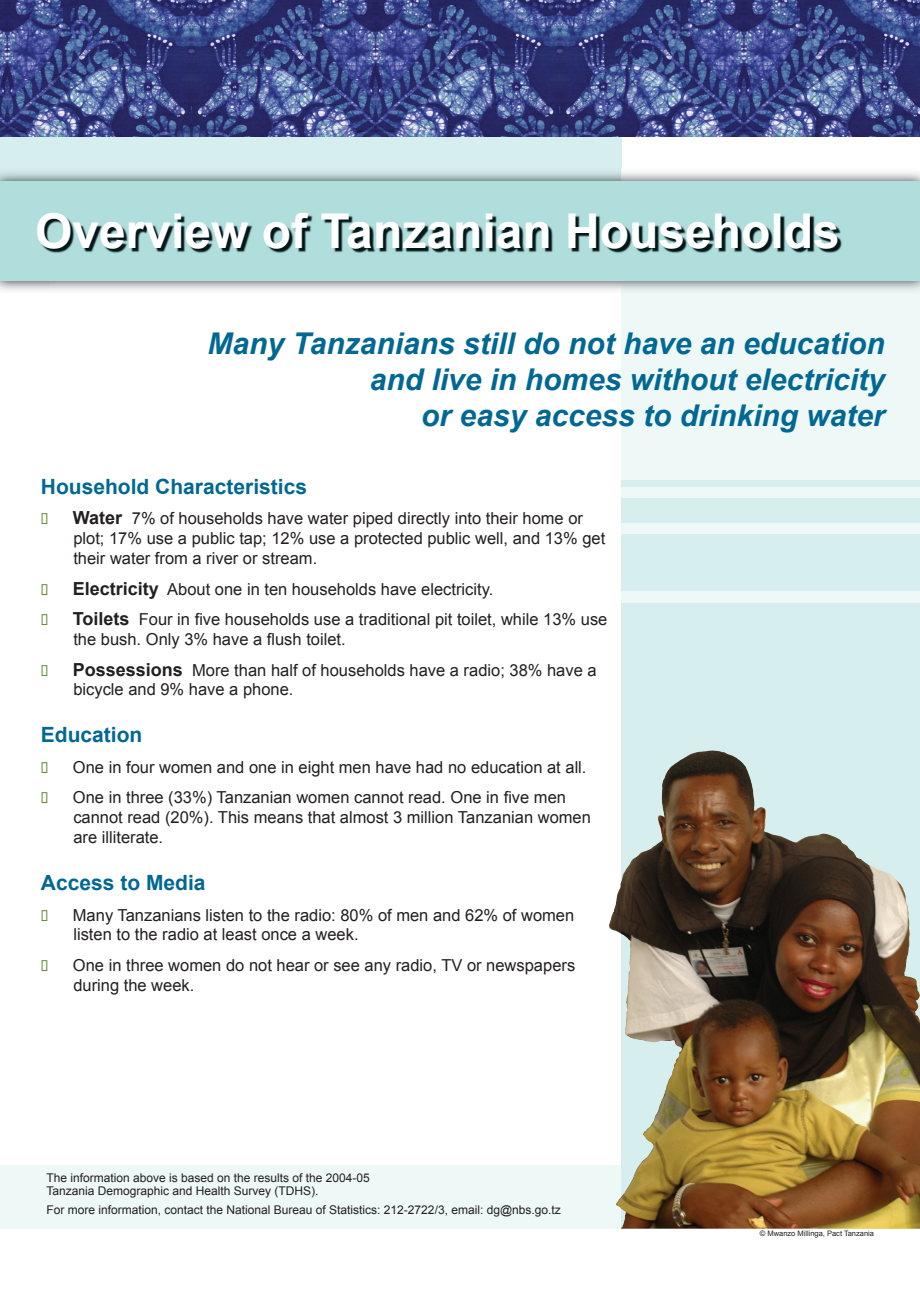
<style>
.page{position:relative;width:920px;height:1290px;background:#fff}
.page>*{position:absolute;margin:0;border:0;box-sizing:border-box;transform-origin:0 0}
.t1{font:700 48px "Arial";color:#fff}
.t2{font:italic 700 30px/36px "Arial";color:#006893;text-align:right}
.t3{font:700 21px "Arial";color:#006893}
.t4{font:16.5px/19.8px "Arial";color:#231f20}
.t5{font:12px/13.5px "Arial";color:#231f20}
.t6{font:7.5px "Arial";color:#231f20}
.s1{font-weight:700;font-size:18px}
</style>
<div class="page">
<div style="left:0;top:1165px;width:667px;height:64px;background:#eef8f7"></div>
<div style="left:621px;top:231px;width:299px;height:625px;background:#eef8f7"></div>
<img style="left:621px;top:604px;width:299px;height:625px">
<div style="left:621px;top:535px;width:299px;height:56px;background:#d6eeed"></div>
<div style="left:621px;top:480px;width:299px;height:7px;background:#d6eeed"></div>
<div style="left:621px;top:498px;width:299px;height:25px;background:#d6eeed"></div>
<div style="left:0;top:19px;width:621px;height:228px;background:#d6eeed"></div>
<div style="left:0;top:181px;width:920px;height:99px;background:#afdedd"></div>
<img style="left:39px;top:215px;width:803px;height:38px">
<img style="left:756px;top:807px;width:58px;height:35px">
<img style="left:0;top:0;width:920px;height:137px">
<h1 class="t1" style="left:35px;top:204px;width:806px">Overview of Tanzanian Households</h1>
<h2 class="t2" style="left:207px;top:326px;width:679px">Many Tanzanians still do not have an education and live in homes without electricity<br>or easy access to drinking water</h2>
<p class="t3" style="left:41px;top:475px;width:268px">Household Characteristics</p>
<p class="t4" style="left:73px;top:509px;width:534px"><span class="s1">Water</span> 7% of households have water piped directly into their home or plot; 17% use a public tap; 12% use a protected public well, and 13% get their water from a river or stream.</p>
<p class="t4" style="left:73px;top:573px;width:536px;line-height:30.6px"><span class="s1">Electricity</span> About one in ten households have electricity.<br><span class="s1">Toilets</span> Four in five households use a traditional pit toilet, while 13% use</p>
<p class="t4" style="left:73px;top:624px;width:525px;line-height:30.6px">the bush. Only 3% have a flush toilet.<br><span class="s1">Possessions</span> More than half of households have a radio; 38% have a</p>
<p class="t4" style="left:73px;top:680px;width:222px">bicycle and 9% have a phone.</p>
<p class="t3" style="left:41px;top:723px;width:103px">Education</p>
<p class="t4" style="left:73px;top:752px;width:515px;line-height:30.6px">One in four women and one in eight men have had no education at all.<br>One in three (33%) Tanzanian women cannot read. One in five men</p>
<p class="t4" style="left:73px;top:807px;width:519px">cannot read (20%). This means that almost 3 million Tanzanian women are illiterate.</p>
<p class="t3" style="left:41px;top:871px;width:166px">Access to Media</p>
<p class="t4" style="left:73px;top:905px;width:503px">Many Tanzanians listen to the radio: 80% of men and 62% of women listen to the radio at least once a week.</p>
<p class="t4" style="left:73px;top:955px;width:504px">One in three women do not hear or see any radio, TV or newspapers during the week.</p>
<p class="t5" style="left:46px;top:1171px;width:325px">The information above is based on the results of the 2004-05<br>Tanzania Demographic and Health Survey (TDHS).</p>
<p class="t5" style="left:46px;top:1203px;width:516px">For more information, contact the National Bureau of Statistics: 212-2722/3, email: dg@nbs.go.tz</p>
<p class="t6" style="left:760px;top:1229px;width:116px">© Mwanzo Millinga, Pact Tanzania</p>
</div>
